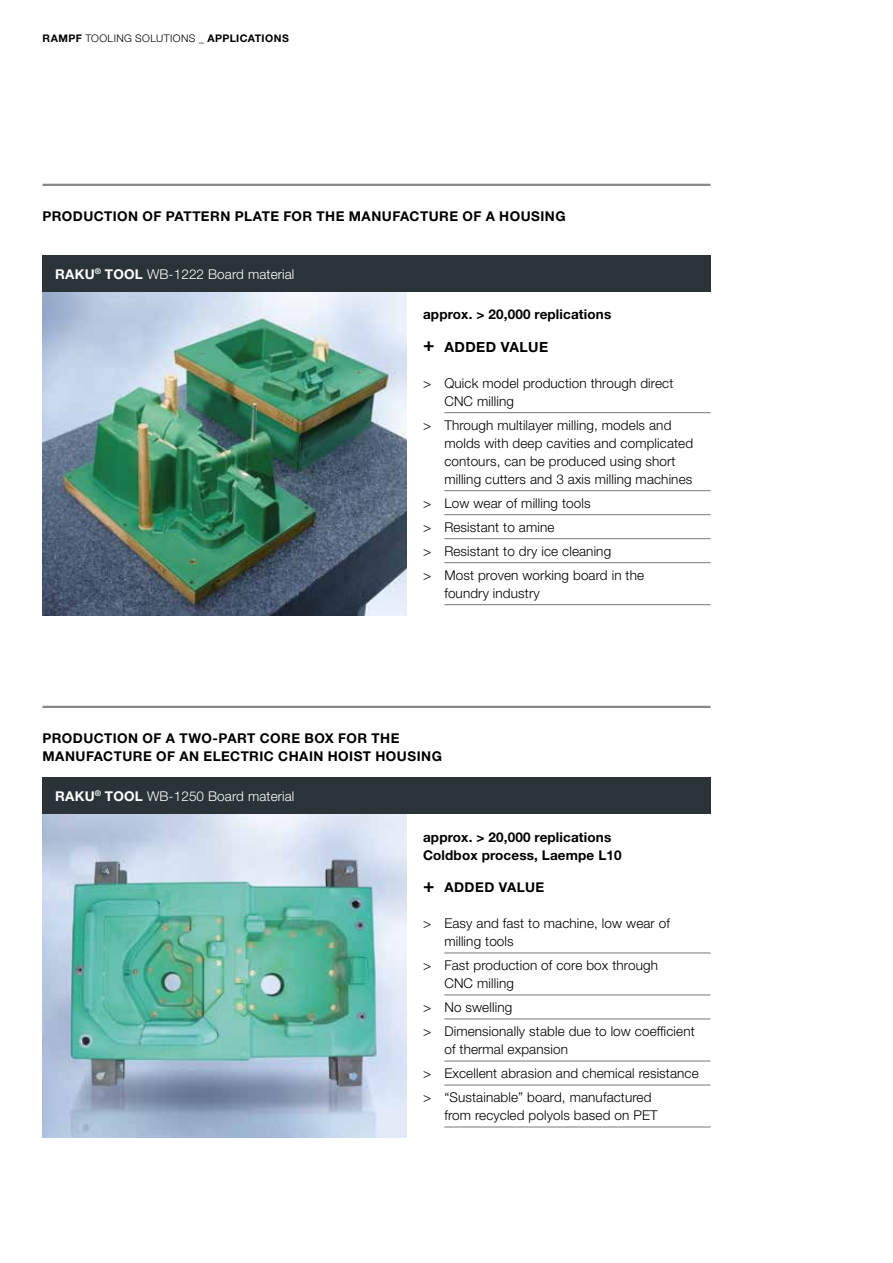
<style>
.page{position:relative;width:893px;height:1263px;background:#fff}
.page>*{position:absolute;margin:0;border:0;box-sizing:border-box;transform-origin:0 0}
.t1{font:700 14.1px "Helvetica Neue LT Std";letter-spacing:.035em;color:#000}
.t2{font:300 13.5px/18px "Helvetica Neue LT Std";letter-spacing:.01em;color:#000}
.t3{font:700 13.5px/18px "Helvetica Neue LT Std";letter-spacing:.03em;color:#000}
.t4{font:700 13.5px/18px "Helvetica Neue LT Std";letter-spacing:.01em;color:#000}
.t5{font:300 13.5px "Helvetica Neue LT Std";letter-spacing:.01em;color:#fff}
.t6{font:700 10.5px "Helvetica Neue LT Std";letter-spacing:.045em;color:#000}
.s1{font-weight:300}
.s2{font-weight:700}
.s3{font-size:19.05px}
</style>
<div class="page">
<img style="left:43px;top:292px;width:363px;height:324px">
<img style="left:43px;top:814px;width:363px;height:324px">
<hr style="left:43px;top:184px;width:668px;height:2px;background:#878787">
<hr style="left:43px;top:706px;width:668px;height:2px;background:#878787">
<hr style="left:444px;top:952px;width:267px;height:1px;background:#878787">
<hr style="left:444px;top:994px;width:267px;height:1px;background:#878787">
<hr style="left:444px;top:1018px;width:267px;height:1px;background:#878787">
<hr style="left:444px;top:1060px;width:267px;height:1px;background:#878787">
<hr style="left:444px;top:1084px;width:267px;height:1px;background:#878787">
<hr style="left:444px;top:1126px;width:267px;height:1px;background:#878787">
<div style="left:43px;top:778px;width:668px;height:36px;background:#2a3338"></div>
<hr style="left:444px;top:412px;width:267px;height:1px;background:#878787">
<hr style="left:444px;top:490px;width:267px;height:1px;background:#878787">
<hr style="left:444px;top:514px;width:267px;height:1px;background:#878787">
<hr style="left:444px;top:538px;width:267px;height:1px;background:#878787">
<hr style="left:444px;top:562px;width:267px;height:1px;background:#878787">
<hr style="left:444px;top:604px;width:267px;height:1px;background:#878787">
<div style="left:43px;top:256px;width:668px;height:36px;background:#2a3338"></div>
<p class="t6" style="left:43px;top:31px;width:248px">RAMPF <span class="s1">TOOLING SOLUTIONS _</span> APPLICATIONS</p>
<p class="t3" style="left:43px;top:206px;width:525px">PRODUCTION OF PATTERN PLATE FOR THE MANUFACTURE OF A HOUSING</p>
<p class="t5" style="left:55px;top:265px;width:241px"><span class="s2">RAKU</span><sup>®</sup> <span class="s2">TOOL</span> WB-1222 Board material</p>
<p class="t4" style="left:423px;top:305px;width:190px">approx. &gt; 20,000 replications</p>
<p class="t1" style="left:423px;top:338px;width:127px"><span class="s3">+</span> ADDED VALUE</p>
<p class="t2" style="left:444px;top:374px;width:230px;text-indent:-21px">&gt; Quick model production through direct<br>CNC milling</p>
<p class="t2" style="left:444px;top:416px;width:250px;text-indent:-21px">&gt; Through multilayer milling, models and molds with deep cavities and complicated contours, can be produced using short milling cutters and 3 axis milling machines</p>
<p class="t2" style="left:423px;top:491px;width:223px;line-height:24px">&gt; Low wear of milling tools<br>&gt; Resistant to amine<br>&gt; Resistant to dry ice cleaning<br>&gt; Most proven working board in the</p>
<p class="t2" style="left:444px;top:584px;width:97px">foundry industry</p>
<p class="t3" style="left:43px;top:728px;width:401px">PRODUCTION OF A TWO-PART CORE BOX FOR THE<br>MANUFACTURE OF AN ELECTRIC CHAIN HOIST HOUSING</p>
<p class="t5" style="left:55px;top:787px;width:241px"><span class="s2">RAKU</span><sup>®</sup> <span class="s2">TOOL</span> WB-1250 Board material</p>
<p class="t4" style="left:423px;top:828px;width:200px">approx. &gt; 20,000 replications<br>Coldbox process, Laempe L10</p>
<p class="t3" style="left:423px;top:878px;width:123px"><span class="s3">+</span> ADDED VALUE</p>
<p class="t2" style="left:444px;top:914px;width:227px;text-indent:-21px">&gt; Easy and fast to machine, low wear of milling tools</p>
<p class="t2" style="left:444px;top:956px;width:215px;text-indent:-21px">&gt; Fast production of core box through<br>CNC milling</p>
<p class="t2" style="left:423px;top:995px;width:273px;line-height:24px">&gt; No swelling<br>&gt; Dimensionally stable due to low coefficient</p>
<p class="t2" style="left:423px;top:1037px;width:277px;line-height:24px;text-indent:21px">of thermal expansion<br>&gt; Excellent abrasion and chemical resistance &gt; “Sustainable” board, manufactured</p>
<p class="t2" style="left:444px;top:1106px;width:215px">from recycled polyols based on PET</p>
</div>
